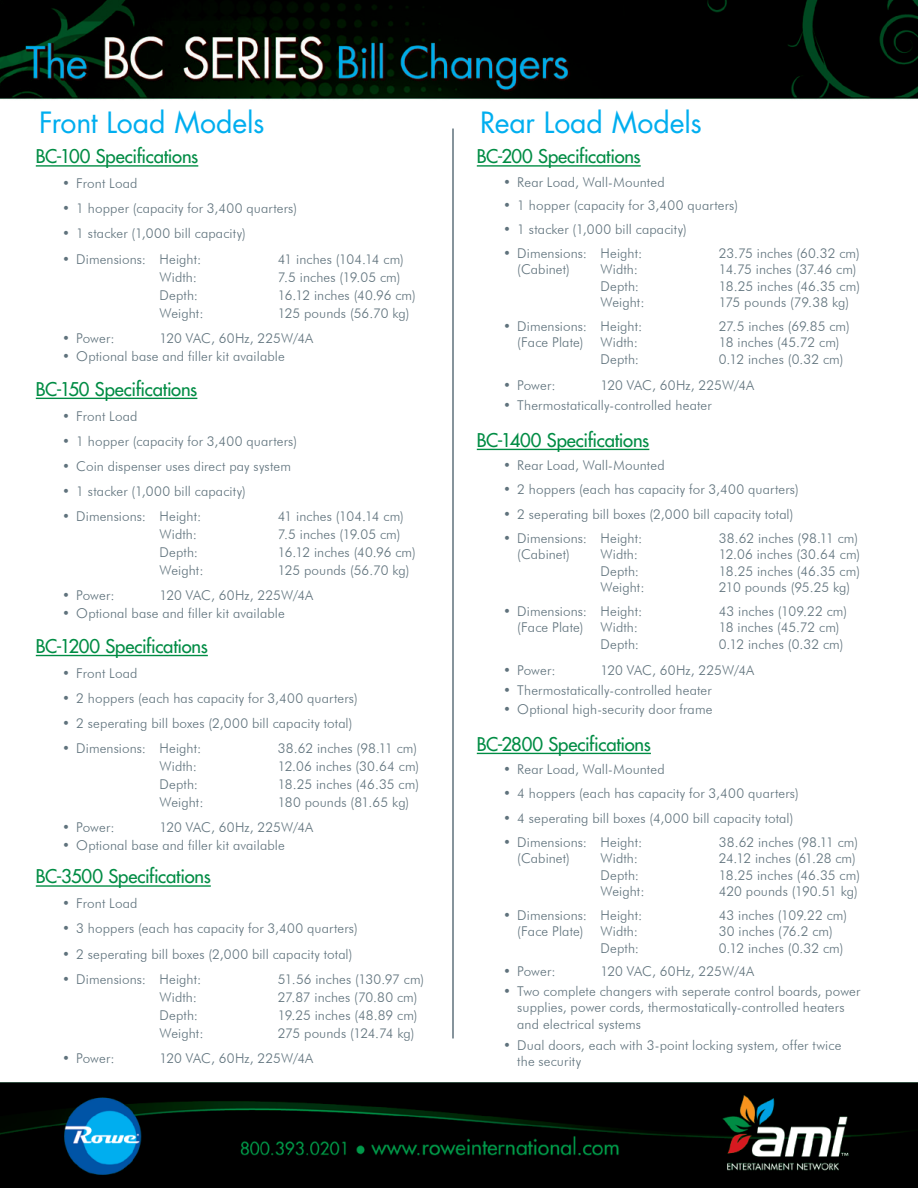
<style>
.page{position:relative;width:918px;height:1188px;background:#fff}
.page>*{position:absolute;margin:0;border:0;box-sizing:border-box;transform-origin:0 0}
.t1{font:28.5px "Futura";letter-spacing:-.005em;color:#00aeef}
.t2{font:18.45px "Futura";letter-spacing:-.015em;color:#008c44}
.t3{font:300 13.5px/16.5px "Futura BT";letter-spacing:.01em;color:#5f727c}
</style>
<div class="page">
<img style="left:0;top:1082px;width:918px;height:106px">
<img style="left:0;top:0;width:918px;height:100px">
<hr style="left:36px;top:165px;width:162px;height:2px;background:#008c44">
<hr style="left:477px;top:165px;width:164px;height:2px;background:#008c44">
<hr style="left:477px;top:449px;width:172px;height:1px;background:#008c44">
<hr style="left:477px;top:753px;width:174px;height:1px;background:#008c44">
<hr style="left:36px;top:398px;width:161px;height:1px;background:#008c44">
<hr style="left:36px;top:655px;width:172px;height:1px;background:#008c44">
<hr style="left:36px;top:885px;width:175px;height:2px;background:#008c44">
<hr style="left:452px;top:129px;width:2px;height:909px;background:#5f727c">
<h1 class="t1" style="left:39px;top:103px;width:227px">Front Load Models</h1>
<h1 class="t1" style="left:480px;top:103px;width:223px">Rear Load Models</h1>
<h2 class="t2" style="left:36px;top:144px;width:164px">BC-100 Specifications</h2>
<p class="t3" style="left:62px;top:175px;width:77px">• Front Load</p>
<p class="t3" style="left:62px;top:200px;width:237px">• 1 hopper (capacity for 3,400 quarters)</p>
<p class="t3" style="left:62px;top:225px;width:185px">• 1 stacker (1,000 bill capacity)</p>
<p class="t3" style="left:62px;top:250px;width:141px">• Dimensions: Height:</p>
<p class="t3" style="left:278px;top:250px;width:128px">41 inches (104.14 cm)</p>
<p class="t3" style="left:160px;top:268px;width:39px">Width:</p>
<p class="t3" style="left:278px;top:268px;width:124px">7.5 inches (19.05 cm)</p>
<p class="t3" style="left:160px;top:286px;width:40px">Depth:</p>
<p class="t3" style="left:278px;top:286px;width:139px">16.12 inches (40.96 cm)</p>
<p class="t3" style="left:160px;top:304px;width:45px">Weight:</p>
<p class="t3" style="left:278px;top:304px;width:133px">125 pounds (56.70 kg)</p>
<p class="t3" style="left:62px;top:329px;width:54px">• Power:</p>
<p class="t3" style="left:160px;top:329px;width:155px">120 VAC, 60Hz, 225W/4A</p>
<p class="t3" style="left:62px;top:347px;width:224px">• Optional base and filler kit available</p>
<h2 class="t2" style="left:36px;top:377px;width:163px">BC-150 Specifications</h2>
<p class="t3" style="left:62px;top:408px;width:77px">• Front Load</p>
<p class="t3" style="left:62px;top:433px;width:237px">• 1 hopper (capacity for 3,400 quarters)</p>
<p class="t3" style="left:62px;top:458px;width:230px">• Coin dispenser uses direct pay system</p>
<p class="t3" style="left:62px;top:483px;width:185px">• 1 stacker (1,000 bill capacity)</p>
<p class="t3" style="left:62px;top:508px;width:141px">• Dimensions: Height:</p>
<p class="t3" style="left:278px;top:508px;width:128px">41 inches (104.14 cm)</p>
<p class="t3" style="left:160px;top:526px;width:39px">Width:</p>
<p class="t3" style="left:278px;top:526px;width:124px">7.5 inches (19.05 cm)</p>
<p class="t3" style="left:160px;top:544px;width:40px">Depth:</p>
<p class="t3" style="left:278px;top:544px;width:139px">16.12 inches (40.96 cm)</p>
<p class="t3" style="left:160px;top:562px;width:45px">Weight:</p>
<p class="t3" style="left:278px;top:562px;width:133px">125 pounds (56.70 kg)</p>
<p class="t3" style="left:62px;top:587px;width:54px">• Power:</p>
<p class="t3" style="left:160px;top:587px;width:155px">120 VAC, 60Hz, 225W/4A</p>
<p class="t3" style="left:62px;top:605px;width:224px">• Optional base and filler kit available</p>
<h2 class="t2" style="left:36px;top:634px;width:174px">BC-1200 Specifications</h2>
<p class="t3" style="left:62px;top:665px;width:77px">• Front Load</p>
<p class="t3" style="left:62px;top:690px;width:297px">• 2 hoppers (each has capacity for 3,400 quarters)</p>
<p class="t3" style="left:62px;top:715px;width:292px">• 2 seperating bill boxes (2,000 bill capacity total)</p>
<p class="t3" style="left:62px;top:740px;width:141px">• Dimensions: Height:</p>
<p class="t3" style="left:278px;top:740px;width:141px">38.62 inches (98.11 cm)</p>
<p class="t3" style="left:160px;top:758px;width:39px">Width:</p>
<p class="t3" style="left:278px;top:758px;width:143px">12.06 inches (30.64 cm)</p>
<p class="t3" style="left:160px;top:776px;width:40px">Depth:</p>
<p class="t3" style="left:278px;top:776px;width:143px">18.25 inches (46.35 cm)</p>
<p class="t3" style="left:160px;top:794px;width:45px">Weight:</p>
<p class="t3" style="left:278px;top:794px;width:133px">180 pounds (81.65 kg)</p>
<p class="t3" style="left:62px;top:819px;width:54px">• Power:</p>
<p class="t3" style="left:160px;top:819px;width:155px">120 VAC, 60Hz, 225W/4A</p>
<p class="t3" style="left:62px;top:837px;width:224px">• Optional base and filler kit available</p>
<h2 class="t2" style="left:36px;top:864px;width:176px">BC-3500 Specifications</h2>
<p class="t3" style="left:62px;top:895px;width:77px">• Front Load</p>
<p class="t3" style="left:62px;top:920px;width:297px">• 3 hoppers (each has capacity for 3,400 quarters)</p>
<p class="t3" style="left:62px;top:945px;width:292px">• 2 seperating bill boxes (2,000 bill capacity total)</p>
<p class="t3" style="left:62px;top:970px;width:141px">• Dimensions: Height:</p>
<p class="t3" style="left:278px;top:970px;width:148px">51.56 inches (130.97 cm)</p>
<p class="t3" style="left:160px;top:988px;width:39px">Width:</p>
<p class="t3" style="left:278px;top:988px;width:141px">27.87 inches (70.80 cm)</p>
<p class="t3" style="left:160px;top:1006px;width:40px">Depth:</p>
<p class="t3" style="left:278px;top:1006px;width:141px">19.25 inches (48.89 cm)</p>
<p class="t3" style="left:160px;top:1024px;width:45px">Weight:</p>
<p class="t3" style="left:278px;top:1024px;width:138px">275 pounds (124.74 kg)</p>
<p class="t3" style="left:62px;top:1050px;width:54px">• Power:</p>
<p class="t3" style="left:160px;top:1050px;width:155px">120 VAC, 60Hz, 225W/4A</p>
<h2 class="t2" style="left:477px;top:144px;width:165px">BC-200 Specifications</h2>
<p class="t3" style="left:503px;top:174px;width:163px">• Rear Load, Wall-Mounted</p>
<p class="t3" style="left:503px;top:197px;width:237px">• 1 hopper (capacity for 3,400 quarters)</p>
<p class="t3" style="left:503px;top:221px;width:185px">• 1 stacker (1,000 bill capacity)</p>
<p class="t3" style="left:503px;top:244px;width:141px">• Dimensions: Height:</p>
<p class="t3" style="left:719px;top:244px;width:143px">23.75 inches (60.32 cm)</p>
<p class="t3" style="left:517px;top:261px;width:54px">(Cabinet)</p>
<p class="t3" style="left:601px;top:261px;width:39px">Width:</p>
<p class="t3" style="left:719px;top:261px;width:139px">14.75 inches (37.46 cm)</p>
<p class="t3" style="left:601px;top:277px;width:40px">Depth:</p>
<p class="t3" style="left:719px;top:277px;width:143px">18.25 inches (46.35 cm)</p>
<p class="t3" style="left:601px;top:294px;width:45px">Weight:</p>
<p class="t3" style="left:719px;top:294px;width:132px">175 pounds (79.38 kg)</p>
<p class="t3" style="left:503px;top:317px;width:141px">• Dimensions: Height:</p>
<p class="t3" style="left:719px;top:317px;width:133px">27.5 inches (69.85 cm)</p>
<p class="t3" style="left:517px;top:334px;width:68px">(Face Plate)</p>
<p class="t3" style="left:601px;top:334px;width:39px">Width:</p>
<p class="t3" style="left:719px;top:334px;width:122px">18 inches (45.72 cm)</p>
<p class="t3" style="left:601px;top:350px;width:40px">Depth:</p>
<p class="t3" style="left:719px;top:350px;width:126px">0.12 inches (0.32 cm)</p>
<p class="t3" style="left:503px;top:377px;width:54px">• Power:</p>
<p class="t3" style="left:601px;top:377px;width:155px">120 VAC, 60Hz, 225W/4A</p>
<p class="t3" style="left:503px;top:397px;width:210px">• Thermostatically-controlled heater</p>
<h2 class="t2" style="left:477px;top:428px;width:174px">BC-1400 Specifications</h2>
<p class="t3" style="left:503px;top:457px;width:163px">• Rear Load, Wall-Mounted</p>
<p class="t3" style="left:503px;top:481px;width:297px">• 2 hoppers (each has capacity for 3,400 quarters)</p>
<p class="t3" style="left:503px;top:506px;width:292px">• 2 seperating bill boxes (2,000 bill capacity total)</p>
<p class="t3" style="left:503px;top:529px;width:141px">• Dimensions: Height:</p>
<p class="t3" style="left:719px;top:529px;width:141px">38.62 inches (98.11 cm)</p>
<p class="t3" style="left:517px;top:546px;width:54px">(Cabinet)</p>
<p class="t3" style="left:601px;top:546px;width:39px">Width:</p>
<p class="t3" style="left:719px;top:546px;width:143px">12.06 inches (30.64 cm)</p>
<p class="t3" style="left:601px;top:562px;width:40px">Depth:</p>
<p class="t3" style="left:719px;top:562px;width:143px">18.25 inches (46.35 cm)</p>
<p class="t3" style="left:601px;top:579px;width:45px">Weight:</p>
<p class="t3" style="left:719px;top:579px;width:133px">210 pounds (95.25 kg)</p>
<p class="t3" style="left:503px;top:602px;width:141px">• Dimensions: Height:</p>
<p class="t3" style="left:719px;top:602px;width:130px">43 inches (109.22 cm)</p>
<p class="t3" style="left:517px;top:619px;width:68px">(Face Plate)</p>
<p class="t3" style="left:601px;top:619px;width:39px">Width:</p>
<p class="t3" style="left:719px;top:619px;width:122px">18 inches (45.72 cm)</p>
<p class="t3" style="left:601px;top:635px;width:40px">Depth:</p>
<p class="t3" style="left:719px;top:635px;width:126px">0.12 inches (0.32 cm)</p>
<p class="t3" style="left:503px;top:662px;width:54px">• Power:</p>
<p class="t3" style="left:601px;top:662px;width:155px">120 VAC, 60Hz, 225W/4A</p>
<p class="t3" style="left:503px;top:682px;width:210px">• Thermostatically-controlled heater</p>
<p class="t3" style="left:503px;top:701px;width:211px">• Optional high-security door frame</p>
<h2 class="t2" style="left:477px;top:732px;width:176px">BC-2800 Specifications</h2>
<p class="t3" style="left:503px;top:761px;width:163px">• Rear Load, Wall-Mounted</p>
<p class="t3" style="left:503px;top:785px;width:297px">• 4 hoppers (each has capacity for 3,400 quarters)</p>
<p class="t3" style="left:503px;top:810px;width:292px">• 4 seperating bill boxes (4,000 bill capacity total)</p>
<p class="t3" style="left:503px;top:833px;width:141px">• Dimensions: Height:</p>
<p class="t3" style="left:719px;top:833px;width:141px">38.62 inches (98.11 cm)</p>
<p class="t3" style="left:517px;top:850px;width:54px">(Cabinet)</p>
<p class="t3" style="left:601px;top:850px;width:39px">Width:</p>
<p class="t3" style="left:719px;top:850px;width:139px">24.12 inches (61.28 cm)</p>
<p class="t3" style="left:601px;top:866px;width:40px">Depth:</p>
<p class="t3" style="left:719px;top:866px;width:143px">18.25 inches (46.35 cm)</p>
<p class="t3" style="left:601px;top:883px;width:45px">Weight:</p>
<p class="t3" style="left:719px;top:883px;width:140px">420 pounds (190.51 kg)</p>
<p class="t3" style="left:503px;top:906px;width:141px">• Dimensions: Height:</p>
<p class="t3" style="left:719px;top:906px;width:130px">43 inches (109.22 cm)</p>
<p class="t3" style="left:517px;top:923px;width:68px">(Face Plate)</p>
<p class="t3" style="left:601px;top:923px;width:39px">Width:</p>
<p class="t3" style="left:719px;top:923px;width:115px">30 inches (76.2 cm)</p>
<p class="t3" style="left:601px;top:939px;width:40px">Depth:</p>
<p class="t3" style="left:719px;top:939px;width:126px">0.12 inches (0.32 cm)</p>
<p class="t3" style="left:503px;top:963px;width:54px">• Power:</p>
<p class="t3" style="left:601px;top:963px;width:155px">120 VAC, 60Hz, 225W/4A</p>
<p class="t3" style="left:517px;top:983px;width:344px;text-indent:-14px">• Two complete changers with seperate control boards, power supplies, power cords, thermostatically-controlled heaters and electrical systems</p>
<p class="t3" style="left:517px;top:1037px;width:326px;text-indent:-14px">• Dual doors, each with 3-point locking system, offer twice the security</p>
</div>
